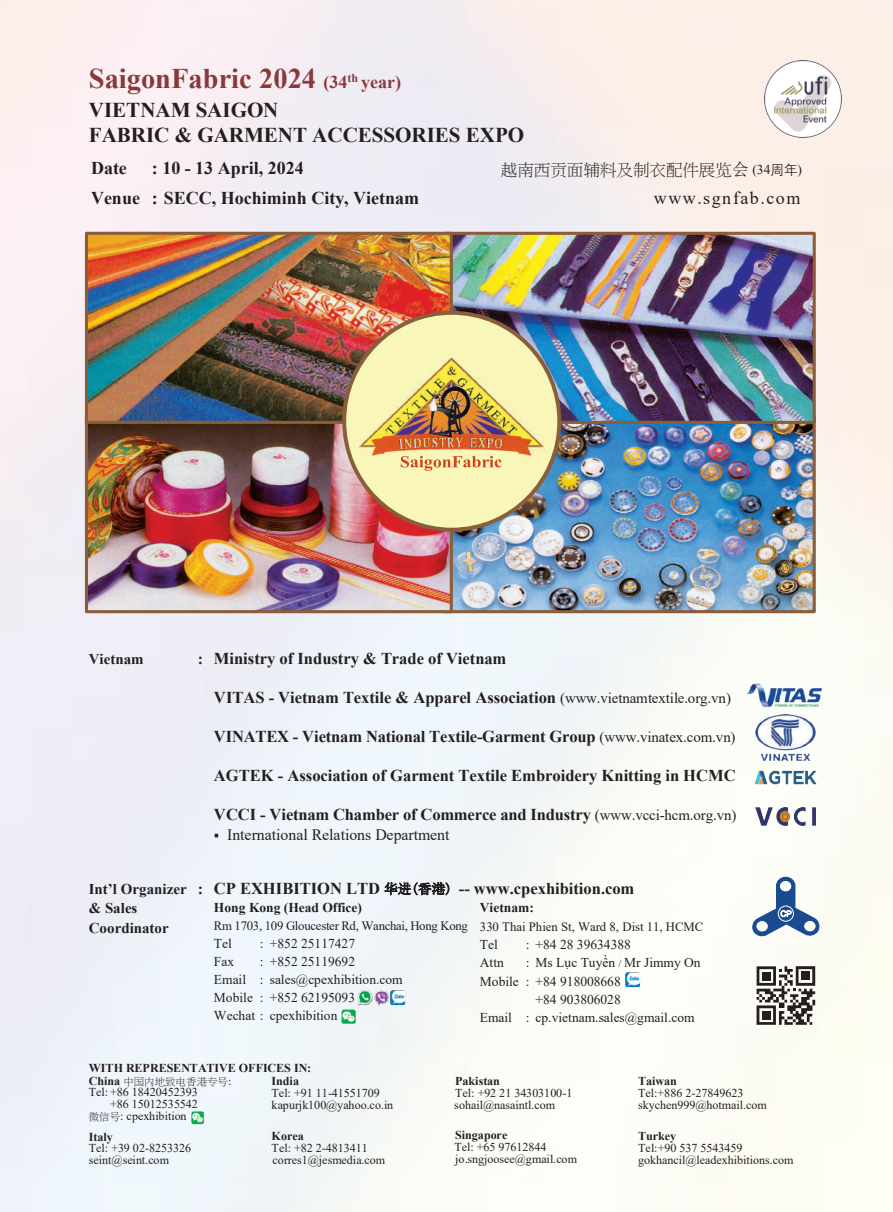
<style>
.page{position:relative;width:893px;height:1212px;background:#fff}
.page>*{position:absolute;margin:0;border:0;box-sizing:border-box;transform-origin:0 0}
.t1{font:700 28.5px "Times New Roman";color:#89393a}
.t2{font:700 21px/24.3px "Times New Roman";color:#231f20}
.t3{font:700 18px/29.4px "Times New Roman";color:#231f20}
.t4{font:18px "Times New Roman";letter-spacing:.085em;color:#231f20}
.t5{font:700 18px "Times New Roman";color:#89393a}
.t6{font:700 16.5px "Times New Roman";letter-spacing:-.005em;color:#231f20}
.t7{font:16.5px "P Ming Li U";color:#231f20}
.t8{font:15.9px "Times New Roman";color:#231f20}
.t9{font:700 15px/19.5px "Times New Roman";color:#231f20}
.t10{font:13.5px/18px "Times New Roman";color:#231f20}
.t11{font:700 13.5px "Times New Roman";color:#231f20}
.t12{font:12.75px "Times New Roman";letter-spacing:-.02em;color:#231f20}
.t13{font:12.75px "Times New Roman";color:#231f20}
.t14{font:12px/12.5px "Times New Roman";color:#231f20}
.t15{font:700 12px "Times New Roman";color:#231f20}
.t16{font:10.5px "P Ming Li U";color:#231f20}
.s1{font-family:"Sim Sun"}
.s2{font-family:"Times New Roman";font-size:13.5px}
.s3{font-family:"Deng Xian";font-size:13.5px}
.s4{font-size:15.9px}
.s5{font-weight:400;font-size:15px}
.s6{font-family:"Sim Sun";font-weight:400;font-size:13.5px}
.s7{font-size:10.5px}
.s8{font-family:"Times New Roman";font-weight:700;font-size:12px}
.s9{font-family:"Times New Roman";font-size:11.4px}
.s10{font-family:"P Ming Li U";font-size:10.5px}
</style>
<div class="page">
<img style="left:0;top:0;width:892px;height:1212px">
<img style="left:764px;top:60px;width:77px;height:77px">
<img style="left:453px;top:424px;width:358px;height:185px">
<div style="left:441px;top:414px;width:374px;height:199px;border:3px solid #8a5d3b"></div>
<img style="left:453px;top:236px;width:358px;height:184px">
<div style="left:443px;top:232px;width:372px;height:192px;border:3px solid #8a5d3b"></div>
<img style="left:89px;top:424px;width:360px;height:185px">
<div style="left:85px;top:414px;width:368px;height:199px;border:3px solid #8a5d3b"></div>
<img style="left:89px;top:236px;width:360px;height:184px">
<div style="left:85px;top:232px;width:368px;height:192px;border:3px solid #8a5d3b"></div>
<img style="left:343px;top:313px;width:217px;height:217px">
<svg style="left:401px;top:456px;width:100px;height:15px"></svg>
<svg style="left:756px;top:966px;width:59px;height:59px"></svg>
<div style="left:801px;top:972px;width:8px;height:8px;background:#231f20"></div>
<div style="left:762px;top:972px;width:8px;height:8px;background:#231f20"></div>
<div style="left:762px;top:1011px;width:8px;height:8px;background:#231f20"></div>
<svg style="left:751px;top:877px;width:69px;height:60px"></svg>
<img style="left:754px;top:770px;width:62px;height:15px">
<img style="left:755px;top:808px;width:60px;height:17px">
<img style="left:756px;top:714px;width:59px;height:46px">
<img style="left:746px;top:682px;width:76px;height:25px">
<svg style="left:384px;top:882px;width:65px;height:13px"></svg>
<img style="left:339px;top:1007px;width:18px;height:19px">
<img style="left:189px;top:1109px;width:17px;height:17px">
<img style="left:355px;top:988px;width:20px;height:20px">
<img style="left:373px;top:989px;width:14px;height:17px">
<img style="left:387px;top:987px;width:20px;height:20px">
<img style="left:623px;top:969px;width:20px;height:20px">
<h1 class="t1" style="left:89px;top:58px;width:229px">SaigonFabric 2024</h1>
<p class="t2" style="left:89px;top:98px;width:437px">VIETNAM SAIGON<br>FABRIC &amp; GARMENT ACCESSORIES EXPO</p>
<p class="t3" style="left:91px;top:153px;width:37px">Date</p>
<p class="t5" style="left:323px;top:69px;width:79px">(34<sup>th</sup> year)</p>
<p class="t7" style="left:501px;top:161px;width:303px">越南西贡面辅料及制衣配件展览<span class="s1">会</span> <span class="s2">(34</span><span class="s3">周年</span><span class="s2">)</span></p>
<p class="t3" style="left:91px;top:153px;width:330px;text-indent:61px">: 10 - 13 April, 2024<br>Venue : SECC, Hochiminh City, Vietnam</p>
<p class="t4" style="left:654px;top:185px;width:148px">www.sgnfab.com</p>
<p class="t9" style="left:89px;top:649px;width:56px">Vietnam</p>
<p class="t6" style="left:198px;top:646px;width:310px"><span class="s4">:</span> Ministry of Industry &amp; Trade of Vietnam</p>
<p class="t6" style="left:214px;top:686px;width:518px">VITAS - Vietnam Textile &amp; Apparel Association <span class="s5">(www.vietnamtextile.org.vn)</span></p>
<p class="t6" style="left:214px;top:724px;width:523px">VINATEX - Vietnam National Textile-Garment Group <span class="s5">(www.vinatex.com.vn)</span></p>
<p class="t6" style="left:214px;top:763px;width:523px">AGTEK - Association of Garment Textile Embroidery Knitting in HCMC</p>
<p class="t6" style="left:214px;top:803px;width:524px">VCCI - Vietnam Chamber of Commerce and Industry <span class="s5">(www.vcci-hcm.org.vn)</span></p>
<p class="t8" style="left:214px;top:823px;width:237px">▪ International Relations Department</p>
<p class="t9" style="left:89px;top:878px;width:116px">Int’l Organizer <span class="s4">: </span>&amp; Sales<br>Coordinator</p>
<p class="t6" style="left:214px;top:876px;width:422px">CP EXHIBITION LTD <span class="s6">华进(香港)</span> -- www.cpexhibition.com</p>
<p class="t11" style="left:214px;top:898px;width:150px">Hong Kong (Head Office)</p>
<p class="t12" style="left:214px;top:917px;width:255px">Rm 1703, 109 Gloucester Rd, Wanchai, Hong Kong</p>
<p class="t10" style="left:214px;top:934px;width:19px">Tel</p>
<p class="t10" style="left:260px;top:934px;width:97px">: +852 25117427</p>
<p class="t10" style="left:214px;top:952px;width:22px">Fax</p>
<p class="t11" style="left:480px;top:898px;width:56px">Vietnam:</p>
<p class="t13" style="left:480px;top:917px;width:225px">330 Thai Phien St, Ward 8, Dist 11, HCMC</p>
<p class="t10" style="left:480px;top:935px;width:19px">Tel</p>
<p class="t10" style="left:526px;top:935px;width:107px">: +84 28 39634388</p>
<p class="t10" style="left:480px;top:953px;width:26px">Attn</p>
<p class="t10" style="left:526px;top:953px;width:176px">: Ms Lục Tuyền <span class="s7">/</span> Mr Jimmy On</p>
<p class="t10" style="left:480px;top:972px;width:142px">Mobile : +84 918008668</p>
<p class="t10" style="left:535px;top:990px;width:87px">+84 903806028</p>
<p class="t10" style="left:480px;top:1008px;width:216px">Email : cp.vietnam.sales@gmail.com</p>
<p class="t10" style="left:214px;top:952px;width:190px;text-indent:46px">: +852 25119692<br>Email : sales@cpexhibition.com<br>Mobile : +852 62195093<br>Wechat : cpexhibition</p>
<p class="t15" style="left:89px;top:1059px;width:224px">WITH REPRESENTATIVE OFFICES IN:</p>
<p class="t16" style="left:89px;top:1076px;width:144px"><span class="s8">China</span> 中国内地致电香港专号<span class="s9">:</span></p>
<p class="t14" style="left:89px;top:1086px;width:111px">Tel: +86 18420452393</p>
<p class="t14" style="left:110px;top:1097px;width:89px">+86 15012535542</p>
<p class="t14" style="left:89px;top:1109px;width:99px"><span class="s10">微信号</span>: cpexhibition</p>
<p class="t15" style="left:89px;top:1128px;width:26px">Italy</p>
<p class="t14" style="left:89px;top:1142px;width:104px;line-height:11.7px">Tel: +39 02-8253326 seint@seint.com</p>
<p class="t15" style="left:271px;top:1072px;width:29px">India</p>
<p class="t14" style="left:271px;top:1086px;width:123px">Tel: +91 11-41551709 kapurjk100@yahoo.co.in</p>
<p class="t15" style="left:272px;top:1127px;width:34px">Korea</p>
<p class="t14" style="left:272px;top:1141px;width:115px">Tel: +82 2-4813411 corres1@jesmedia.com</p>
<p class="t15" style="left:455px;top:1072px;width:46px">Pakistan</p>
<p class="t14" style="left:454px;top:1086px;width:120px;line-height:12px">Tel: +92 21 34303100-1 sohail@nasaintl.com</p>
<p class="t15" style="left:455px;top:1126px;width:54px">Singapore</p>
<p class="t14" style="left:454px;top:1140px;width:124px">Tel: +65 97612844 jo.sngjoosee@gmail.com</p>
<p class="t15" style="left:638px;top:1072px;width:40px">Taiwan</p>
<p class="t14" style="left:638px;top:1086px;width:130px">Tel:+886 2-27849623 skychen999@hotmail.com</p>
<p class="t15" style="left:638px;top:1127px;width:40px">Turkey</p>
<p class="t14" style="left:638px;top:1141px;width:157px">Tel:+90 537 5543459 gokhancil@leadexhibitions.com</p>
</div>
